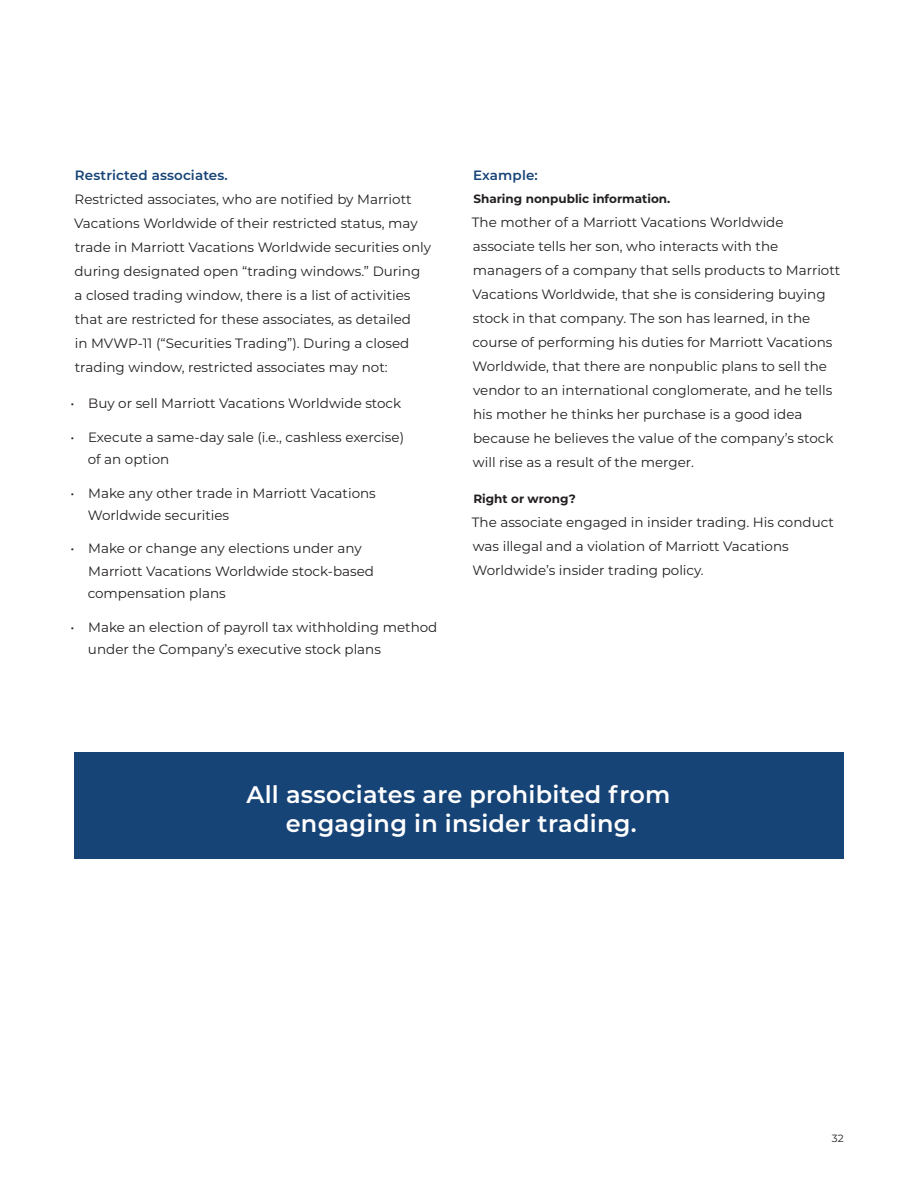
<style>
.page{position:relative;width:918px;height:1188px;background:#fff}
.page>*{position:absolute;margin:0;border:0;box-sizing:border-box;transform-origin:0 0}
.Quote_Style{font:600 24px/28.8px "Montserrat";letter-spacing:.01em;color:#fff;text-align:center}
.MVW_Body_Copy{font:13.5px/24px "Montserrat";color:#231f20}
.Section_Subheads{font:600 13.5px "Montserrat";letter-spacing:.01em;color:#174477}
.MVW_Body_Copy-2{font:700 12px "Montserrat";color:#231f20}
.t1{font:10.5px "Montserrat";color:#231f20}
</style>
<div class="page">
<div style="left:74px;top:753px;width:770px;height:106px;background:#174477"></div>
<p class="Section_Subheads" style="left:75px;top:166px;width:154px">Restricted associates.</p>
<p class="MVW_Body_Copy" style="left:74px;top:187px;width:358px">Restricted associates, who are notified by Marriott Vacations Worldwide of their restricted status, may trade in Marriott Vacations Worldwide securities only during designated open “trading windows.” During a closed trading window, there is a list of activities that are restricted for these associates, as detailed<br>in MVWP-11 (“Securities Trading”). During a closed trading window, restricted associates may not:</p>
<p class="MVW_Body_Copy" style="left:71px;top:391px;width:332px">• Buy or sell Marriott Vacations Worldwide stock</p>
<p class="MVW_Body_Copy" style="left:88px;top:425px;width:318px;line-height:22.5px;text-indent:-17px">• Execute a same-day sale (i.e., cashless exercise) of an option</p>
<p class="MVW_Body_Copy" style="left:88px;top:481px;width:290px;line-height:22.5px;text-indent:-17px">• Make any other trade in Marriott Vacations<br>Worldwide securities</p>
<p class="MVW_Body_Copy" style="left:88px;top:537px;width:288px;line-height:22.5px;text-indent:-17px">• Make or change any elections under any<br>Marriott Vacations Worldwide stock-based compensation plans</p>
<p class="MVW_Body_Copy" style="left:88px;top:615px;width:351px;line-height:22.5px;text-indent:-17px">• Make an election of payroll tax withholding method under the Company’s executive stock plans</p>
<p class="Section_Subheads" style="left:473px;top:166px;width:66px">Example:</p>
<p class="MVW_Body_Copy-2" style="left:473px;top:190px;width:198px">Sharing nonpublic information.</p>
<p class="MVW_Body_Copy" style="left:472px;top:210px;width:370px">The mother of a Marriott Vacations Worldwide associate tells her son, who interacts with the managers of a company that sells products to Marriott Vacations Worldwide, that she is considering buying stock in that company. The son has learned, in the course of performing his duties for Marriott Vacations Worldwide, that there are nonpublic plans to sell the vendor to an international conglomerate, and he tells his mother he thinks her purchase is a good idea because he believes the value of the company’s stock will rise as a result of the merger.</p>
<p class="MVW_Body_Copy-2" style="left:473px;top:490px;width:104px">Right or wrong?</p>
<p class="MVW_Body_Copy" style="left:472px;top:510px;width:364px">The associate engaged in insider trading. His conduct was illegal and a violation of Marriott Vacations<br>Worldwide’s insider trading policy.</p>
<p class="Quote_Style" style="left:247px;top:779px;width:425px">All associates are prohibited from engaging in insider trading.</p>
<p class="t1" style="left:832px;top:1131px;width:13px">32</p>
</div>
